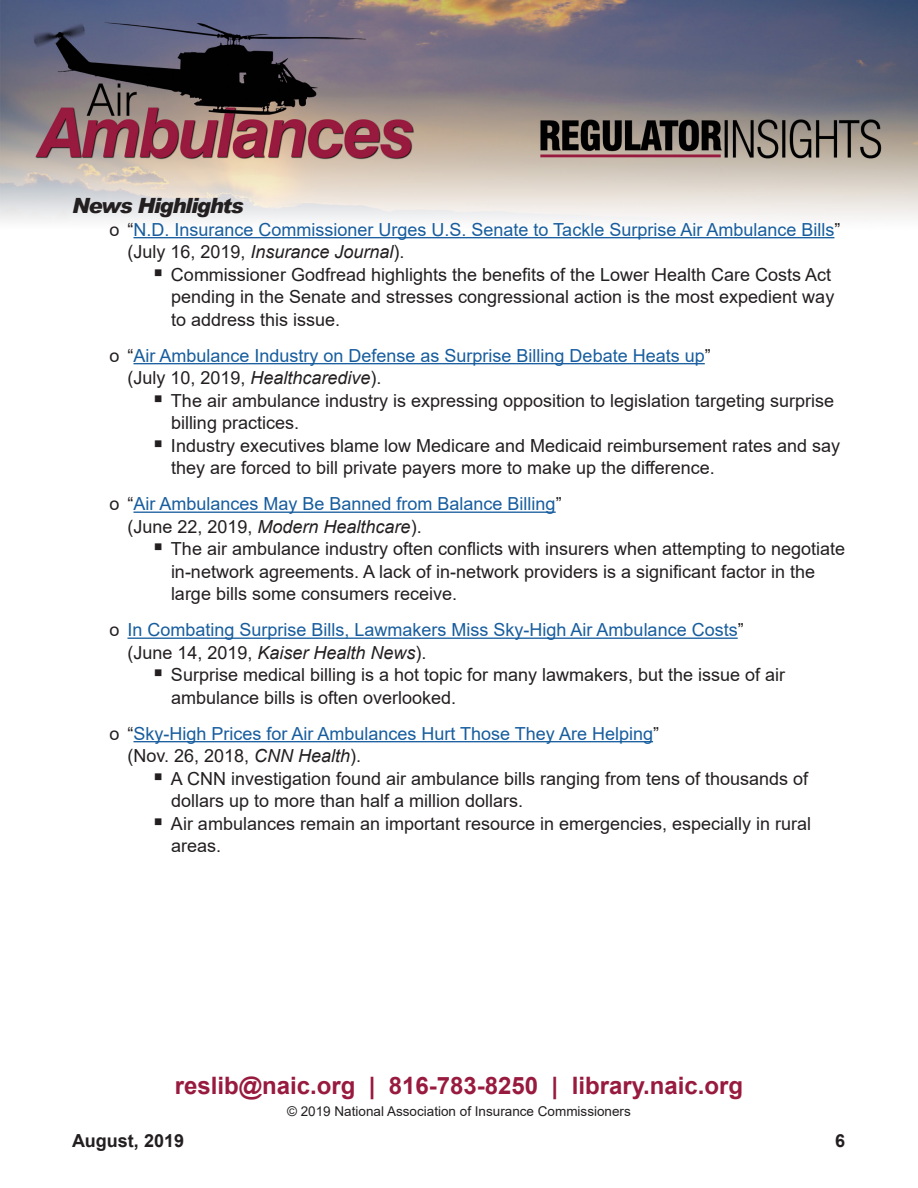
<style>
.page{position:relative;width:918px;height:1188px;background:#fff}
.page>*{position:absolute;margin:0;border:0;box-sizing:border-box;transform-origin:0 0}
.t1{font:700 24px "Arial";color:#981a3e}
.Headers{font:italic 900 21px "Arial";letter-spacing:-.055em;color:#231f20}
.Square_Bullet{font:18px/22.5px "Arial";color:#231f20}
.Open_Bullet{font:18px/22.5px "Arial";color:#175d9e}
.t2{font:700 18px "Arial";color:#231f20}
.t3{font:13.5px "Arial";color:#231f20}
.s1{color:#231f20}
.s2{font-style:italic;color:#231f20}
</style>
<div class="page">
<img style="left:0;top:0;width:918px;height:743px">
<hr style="left:133px;top:237px;width:701px;height:1px;background:#175d9e">
<hr style="left:133px;top:363px;width:572px;height:1px;background:#175d9e">
<hr style="left:133px;top:512px;width:423px;height:1px;background:#175d9e">
<hr style="left:128px;top:638px;width:610px;height:1px;background:#175d9e">
<hr style="left:133px;top:741px;width:520px;height:1px;background:#175d9e">
<p class="Headers" style="left:72px;top:193px;width:173px">News Highlights</p>
<p class="Open_Bullet" style="left:128px;top:218px;width:714px;text-indent:-18px"><span class="s1">o “</span>N.D. Insurance Commissioner Urges U.S. Senate to Tackle Surprise Air Ambulance Bills<span class="s1">” (July 16, 2019,</span> <span class="s2">Insurance Journal</span><span class="s1">).</span></p>
<p class="Square_Bullet" style="left:171px;top:263px;width:665px;text-indent:-18px">▪ Commissioner Godfread highlights the benefits of the Lower Health Care Costs Act pending in the Senate and stresses congressional action is the most expedient way to address this issue.</p>
<p class="Open_Bullet" style="left:128px;top:344px;width:585px;text-indent:-18px"><span class="s1">o “</span>Air Ambulance Industry on Defense as Surprise Billing Debate Heats up<span class="s1">” (July 10, 2019,</span> <span class="s2">Healthcaredive</span><span class="s1">).</span></p>
<p class="Square_Bullet" style="left:171px;top:389px;width:665px;text-indent:-18px">▪ The air ambulance industry is expressing opposition to legislation targeting surprise billing practices.</p>
<p class="Square_Bullet" style="left:171px;top:434px;width:671px;text-indent:-18px">▪ Industry executives blame low Medicare and Medicaid reimbursement rates and say they are forced to bill private payers more to make up the difference.</p>
<p class="Open_Bullet" style="left:128px;top:493px;width:436px;text-indent:-18px"><span class="s1">o “</span>Air Ambulances May Be Banned from Balance Billing<span class="s1">” (June 22, 2019,</span> <span class="s2">Modern Healthcare</span><span class="s1">).</span></p>
<p class="Square_Bullet" style="left:171px;top:538px;width:676px;text-indent:-18px">▪ The air ambulance industry often conflicts with insurers when attempting to negotiate in-network agreements. A lack of in-network providers is a significant factor in the large bills some consumers receive.</p>
<p class="Open_Bullet" style="left:128px;top:619px;width:618px;text-indent:-18px"><span class="s1">o</span> In Combating Surprise Bills, Lawmakers Miss Sky-High Air Ambulance Costs<span class="s1">” (June 14, 2019,</span> <span class="s2">Kaiser Health News</span><span class="s1">).</span></p>
<p class="Square_Bullet" style="left:171px;top:664px;width:616px;text-indent:-18px">▪ Surprise medical billing is a hot topic for many lawmakers, but the issue of air ambulance bills is often overlooked.</p>
<p class="Open_Bullet" style="left:128px;top:722px;width:533px;text-indent:-18px"><span class="s1">o “</span>Sky-High Prices for Air Ambulances Hurt Those They Are Helping<span class="s1">” (Nov. 26, 2018,</span> <span class="s2">CNN Health</span><span class="s1">).</span></p>
<p class="Square_Bullet" style="left:171px;top:767px;width:639px;text-indent:-18px">▪ A CNN investigation found air ambulance bills ranging from tens of thousands of dollars up to more than half a million dollars.</p>
<p class="Square_Bullet" style="left:171px;top:812px;width:642px;text-indent:-18px">▪ Air ambulances remain an important resource in emergencies, especially in rural areas.</p>
<h1 class="t1" style="left:175px;top:1068px;width:570px">reslib@naic.org | 816-783-8250 | library.naic.org</h1>
<p class="t3" style="left:287px;top:1102px;width:345px">© 2019 National Association of Insurance Commissioners</p>
<p class="t2" style="left:72px;top:1128px;width:114px">August, 2019</p>
<p class="t2" style="left:835px;top:1128px;width:12px">6</p>
</div>
